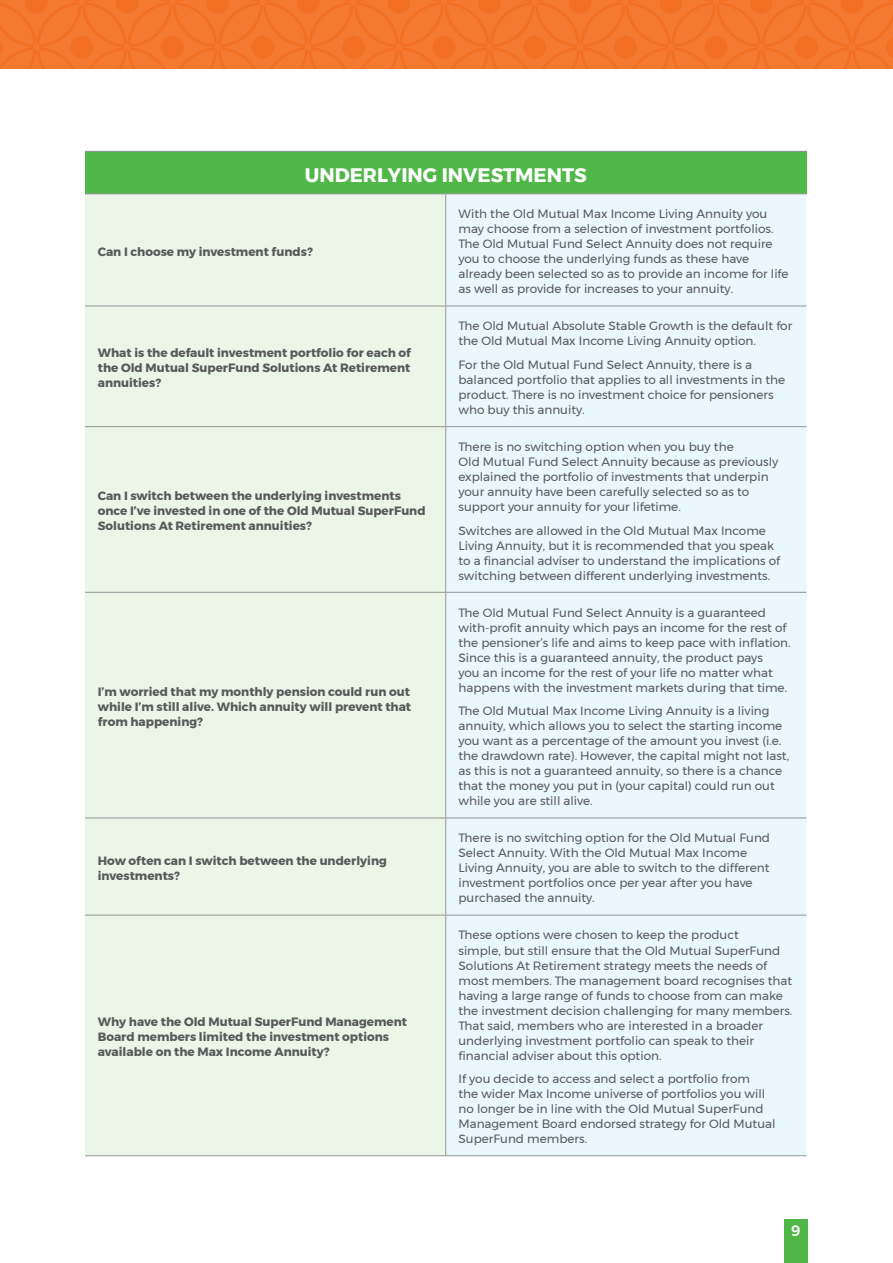
<style>
.page{position:relative;width:893px;height:1263px;background:#fff}
.page>*{position:absolute;margin:0;border:0;box-sizing:border-box;transform-origin:0 0}
.t1{font:700 19.5px "Montserrat";color:#fff}
.t2{font:500 15px "Montserrat";color:#fff}
.t3{font:12px/15px "Montserrat";color:#58595b}
.t4{font:700 12px/15px "Montserrat";color:#58595b}
</style>
<div class="page">
<div style="left:784px;top:1219px;width:24px;height:44px;background:#50b848"></div>
<svg style="left:0;top:0;width:893px;height:69px;background:#f3762c"></svg>
<svg style="left:719px;top:50px;width:39px;height:19px"></svg>
<svg style="left:719px;top:5px;width:39px;height:39px;background:#f3772d"></svg>
<svg style="left:764px;top:50px;width:85px;height:19px;background:#f3772d"></svg>
<svg style="left:764px;top:5px;width:85px;height:39px;background:#f3772d"></svg>
<svg style="left:855px;top:50px;width:38px;height:19px"></svg>
<svg style="left:855px;top:5px;width:38px;height:39px"></svg>
<div style="left:85px;top:151px;width:721px;height:43px;background:#50b848"></div>
<div style="left:85px;top:194px;width:360px;height:961px;background:#ebf5e8"></div>
<div style="left:446px;top:194px;width:360px;height:961px;background:#eaf7fc"></div>
<hr style="left:85px;top:151px;width:361px;height:1px;background:#939598">
<hr style="left:446px;top:151px;width:360px;height:1px;background:#939598">
<hr style="left:85px;top:193px;width:361px;height:1px;background:#939598">
<hr style="left:446px;top:193px;width:360px;height:1px;background:#939598">
<hr style="left:445px;top:194px;width:1px;height:112px;background:#939598">
<hr style="left:85px;top:306px;width:361px;height:1px;background:#939598">
<hr style="left:446px;top:306px;width:360px;height:1px;background:#939598">
<hr style="left:445px;top:306px;width:1px;height:120px;background:#939598">
<hr style="left:85px;top:426px;width:361px;height:1px;background:#939598">
<hr style="left:446px;top:426px;width:360px;height:1px;background:#939598">
<hr style="left:445px;top:427px;width:1px;height:165px;background:#939598">
<hr style="left:85px;top:592px;width:361px;height:1px;background:#939598">
<hr style="left:446px;top:592px;width:360px;height:1px;background:#939598">
<hr style="left:445px;top:593px;width:1px;height:224px;background:#939598">
<hr style="left:85px;top:817px;width:361px;height:1px;background:#939598">
<hr style="left:446px;top:817px;width:360px;height:1px;background:#939598">
<hr style="left:445px;top:818px;width:1px;height:97px;background:#939598">
<hr style="left:85px;top:915px;width:361px;height:1px;background:#939598">
<hr style="left:446px;top:915px;width:360px;height:1px;background:#939598">
<hr style="left:445px;top:915px;width:1px;height:240px;background:#939598">
<hr style="left:85px;top:1155px;width:361px;height:1px;background:#939598">
<hr style="left:446px;top:1155px;width:360px;height:1px;background:#939598">
<h1 class="t1" style="left:305px;top:159px;width:283px">UNDERLYING INVESTMENTS</h1>
<p class="t4" style="left:98px;top:244px;width:216px">Can I choose my investment funds?</p>
<p class="t4" style="left:98px;top:345px;width:315px;text-align:justify">What is the default investment portfolio for each of the Old Mutual SuperFund Solutions At Retirement annuities?</p>
<p class="t4" style="left:98px;top:488px;width:329px">Can I switch between the underlying investments once I’ve invested in one of the Old Mutual SuperFund<br>Solutions At Retirement annuities?</p>
<p class="t4" style="left:98px;top:684px;width:315px;text-align:justify">I’m worried that my monthly pension could run out while I’m still alive. Which annuity will prevent that from happening?</p>
<p class="t4" style="left:98px;top:853px;width:291px">How often can I switch between the underlying investments?</p>
<p class="t4" style="left:98px;top:1014px;width:311px">Why have the Old Mutual SuperFund Management<br>Board members limited the investment options available on the Max Income Annuity?</p>
<p class="t3" style="left:458px;top:206px;width:332px">With the Old Mutual Max Income Living Annuity you may choose from a selection of investment portfolios.<br>The Old Mutual Fund Select Annuity does not require you to choose the underlying funds as these have already been selected so as to provide an income for life as well as provide for increases to your annuity.</p>
<p class="t3" style="left:458px;top:318px;width:335px">The Old Mutual Absolute Stable Growth is the default for the Old Mutual Max Income Living Annuity option.</p>
<p class="t3" style="left:458px;top:357px;width:328px">For the Old Mutual Fund Select Annuity, there is a balanced portfolio that applies to all investments in the product. There is no investment choice for pensioners who buy this annuity.</p>
<p class="t3" style="left:458px;top:439px;width:321px">There is no switching option when you buy the<br>Old Mutual Fund Select Annuity because as previously explained the portfolio of investments that underpin your annuity have been carefully selected so as to support your annuity for your lifetime.</p>
<p class="t3" style="left:458px;top:523px;width:323px">Switches are allowed in the Old Mutual Max Income Living Annuity, but it is recommended that you speak to a financial adviser to understand the implications of switching between different underlying investments.</p>
<p class="t3" style="left:458px;top:605px;width:334px">The Old Mutual Fund Select Annuity is a guaranteed with-profit annuity which pays an income for the rest of the pensioner’s life and aims to keep pace with inflation.<br>Since this is a guaranteed annuity, the product pays<br>you an income for the rest of your life no matter what happens with the investment markets during that time.</p>
<p class="t3" style="left:458px;top:703px;width:332px">The Old Mutual Max Income Living Annuity is a living annuity, which allows you to select the starting income you want as a percentage of the amount you invest (i.e. the drawdown rate). However, the capital might not last, as this is not a guaranteed annuity, so there is a chance that the money you put in (your capital) could run out while you are still alive.</p>
<p class="t3" style="left:458px;top:830px;width:313px">There is no switching option for the Old Mutual Fund Select Annuity. With the Old Mutual Max Income Living Annuity, you are able to switch to the different investment portfolios once per year after you have purchased the annuity.</p>
<p class="t3" style="left:458px;top:927px;width:335px">These options were chosen to keep the product<br>simple, but still ensure that the Old Mutual SuperFund Solutions At Retirement strategy meets the needs of most members. The management board recognises that having a large range of funds to choose from can make the investment decision challenging for many members.<br>That said, members who are interested in a broader underlying investment portfolio can speak to their financial adviser about this option.</p>
<p class="t3" style="left:458px;top:1071px;width:319px">If you decide to access and select a portfolio from<br>the wider Max Income universe of portfolios you will no longer be in line with the Old Mutual SuperFund Management Board endorsed strategy for Old Mutual SuperFund members.</p>
<p class="t2" style="left:791px;top:1219px;width:11px">9</p>
</div>
